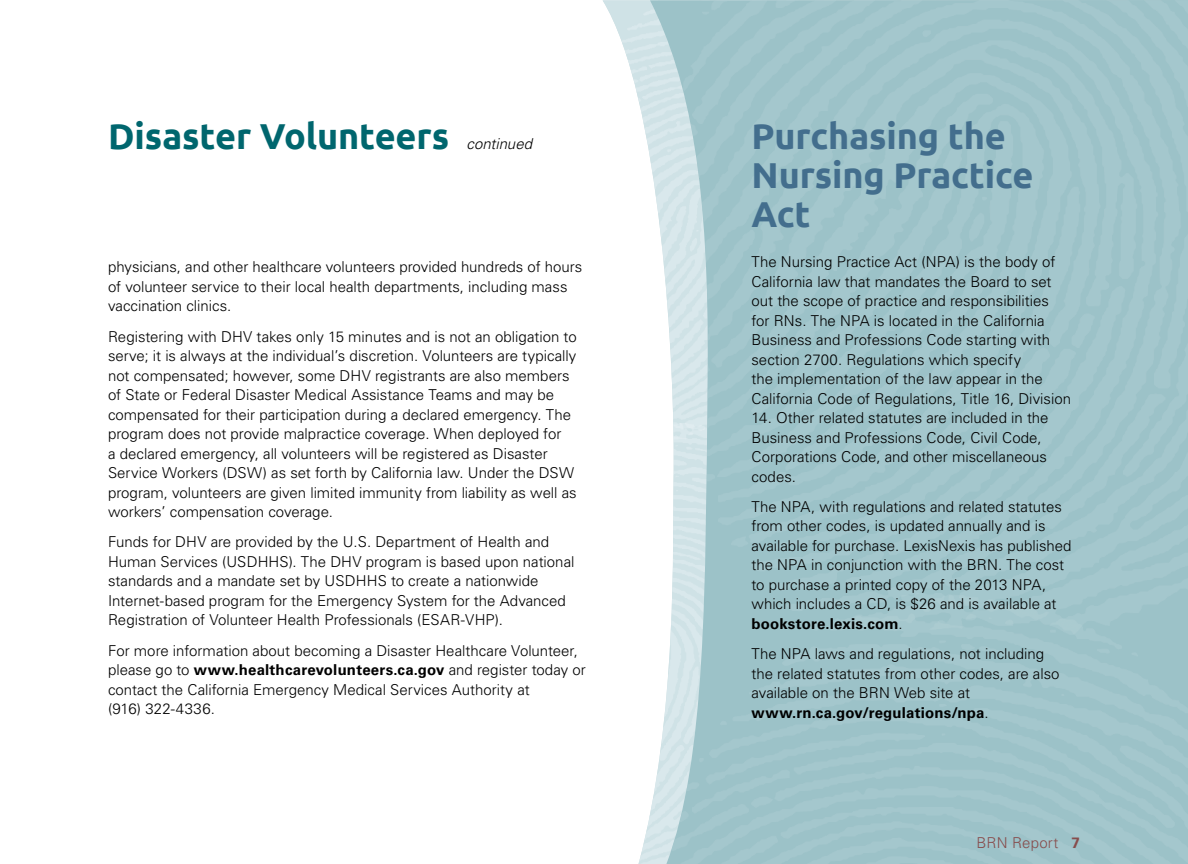
<style>
.page{position:relative;width:1188px;height:864px;background:#fff}
.page>*{position:absolute;margin:0;border:0;box-sizing:border-box;transform-origin:0 0}
.t1{font:700 36px/39px "Ubuntu";letter-spacing:-.005em;color:#436e8d}
.t2{font:700 36px "Ubuntu";letter-spacing:-.005em;color:#00666e}
.t3{font:300 15px/19.5px "Univers LT Std";color:#000}
.t4{font:300 15px "Univers LT Std";letter-spacing:.015em;color:#874c4c}
.t5{font:italic 300 15px "Univers LT Std";letter-spacing:.005em;color:#000}
.s1{font-weight:700}
</style>
<div class="page">
<img style="left:603px;top:0;width:47px;height:864px">
<h1 class="t2" style="left:108px;top:115px;width:343px">Disaster Volunteers</h1>
<p class="t5" style="left:467px;top:135px;width:67px">continued</p>
<p class="t3" style="left:108px;top:257px;width:476px">physicians, and other healthcare volunteers provided hundreds of hours of volunteer service to their local health departments, including mass vaccination clinics.</p>
<p class="t3" style="left:108px;top:326px;width:470px">Registering with DHV takes only 15 minutes and is not an obligation to serve; it is always at the individual’s discretion. Volunteers are typically not compensated; however, some DHV registrants are also members of State or Federal Disaster Medical Assistance Teams and may be compensated for their participation during a declared emergency. The program does not provide malpractice coverage. When deployed for<br>a declared emergency, all volunteers will be registered as Disaster Service Workers (DSW) as set forth by California law. Under the DSW program, volunteers are given limited immunity from liability as well as workers’ compensation coverage.</p>
<p class="t3" style="left:108px;top:532px;width:468px">Funds for DHV are provided by the U. S. Department of Health and Human Services (USDHHS). The DHV program is based upon national standards and a mandate set by USDHHS to create a nationwide Internet-based program for the Emergency System for the Advanced Registration of Volunteer Health Professionals (ESAR-VHP).</p>
<p class="t3" style="left:108px;top:641px;width:479px">For more information about becoming a Disaster Healthcare Volunteer, please go to <span class="s1">www.healthcarevolunteers.ca.gov</span> and register today or contact the California Emergency Medical Services Authority at<br>(916) 322-4336.</p>
<h1 class="t1" style="left:752px;top:117px;width:284px">Purchasing the<br>Nursing Practice<br>Act</h1>
<p class="t3" style="left:752px;top:252px;width:321px">The Nursing Practice Act (NPA) is the body of California law that mandates the Board to set out the scope of practice and responsibilities<br>for RNs. The NPA is located in the California Business and Professions Code starting with section 2700. Regulations which specify<br>the implementation of the law appear in the California Code of Regulations, Title 16, Division</p>
<p class="t3" style="left:752px;top:408px;width:299px">14. Other related statutes are included in the Business and Professions Code, Civil Code, Corporations Code, and other miscellaneous codes.</p>
<p class="t3" style="left:752px;top:497px;width:322px">The NPA, with regulations and related statutes from other codes, is updated annually and is available for purchase. LexisNexis has published the NPA in conjunction with the BRN. The cost to purchase a printed copy of the 2013 NPA, which includes a CD, is $26 and is available at <span class="s1">bookstore.lexis.com</span>.</p>
<p class="t3" style="left:752px;top:644px;width:310px">The NPA laws and regulations, not including the related statutes from other codes, are also available on the BRN Web site at <span class="s1">www.rn.ca.gov/regulations/npa</span>.</p>
<p class="t4" style="left:976px;top:834px;width:11px">brn</p>
<p class="t4" style="left:1012px;top:834px;width:69px">Report <span class="s1">7</span></p>
</div>
